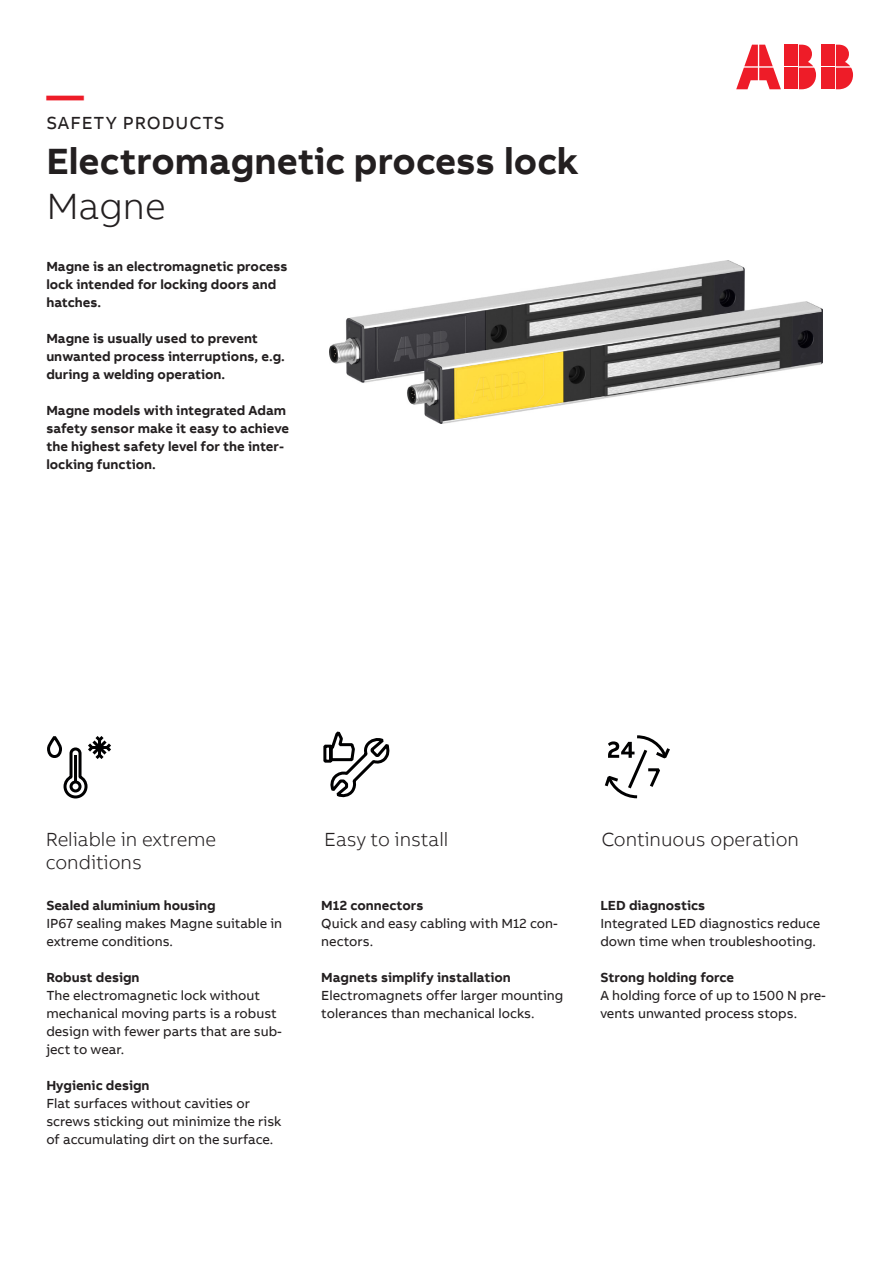
<style>
.page{position:relative;width:893px;height:1263px;background:#fff}
.page>*{position:absolute;margin:0;border:0;box-sizing:border-box;transform-origin:0 0}
.jHeadline_L_25pt_30p{font:700 37.5px "AB Bvoice";color:#231f20}
.jSubheadline_L_25pt{font:300 37.5px "AB Bvoice";color:#231f20}
.jHeadline_L_25pt_30p-2{font:700 37.5px "AB Bvoice";color:#ee1c28}
.jSubheadline_S_13pt{font:300 19.5px/23.4px "AB Bvoice";color:#231f20}
.jHeadline_L_25pt_30p-3{font:18px "AB Bvoice";letter-spacing:.05em;color:#231f20}
.t1{font:13.5px/18px "AB Bvoice";color:#231f20}
.t2{font:700 13.5px/18px "AB Bvoice";color:#231f20}
</style>
<div class="page">
<svg style="left:47px;top:736px;width:64px;height:63px"></svg>
<img style="left:329px;top:260px;width:494px;height:164px">
<svg style="left:323px;top:731px;width:66px;height:66px"></svg>
<svg style="left:604px;top:735px;width:66px;height:64px"></svg>
<div style="left:821px;top:45px;width:13px;height:21px;background:#ee1c28"></div>
<div style="left:821px;top:68px;width:13px;height:21px;background:#ee1c28"></div>
<svg style="left:836px;top:45px;width:17px;height:44px"></svg>
<svg style="left:736px;top:45px;width:45px;height:44px"></svg>
<div style="left:784px;top:45px;width:13px;height:21px;background:#ee1c28"></div>
<div style="left:784px;top:68px;width:13px;height:21px;background:#ee1c28"></div>
<svg style="left:799px;top:45px;width:17px;height:44px"></svg>
<p class="jHeadline_L_25pt_30p-2" style="left:46px;top:71px;width:39px">—</p>
<p class="jHeadline_L_25pt_30p-3" style="left:46px;top:112px;width:180px">SAFETY PRODUCTS</p>
<p class="jHeadline_L_25pt_30p" style="left:46px;top:138px;width:534px">Electromagnetic process lock</p>
<p class="jSubheadline_L_25pt" style="left:46px;top:185px;width:121px">Magne</p>
<p class="t2" style="left:46px;top:257px;width:243px">Magne is an electromagnetic process lock intended for locking doors and hatches.</p>
<p class="t2" style="left:46px;top:329px;width:240px">Magne is usually used to prevent unwanted process interruptions, e.g. during a welding operation.</p>
<p class="t2" style="left:46px;top:401px;width:244px">Magne models with integrated Adam safety sensor make it easy to achieve the highest safety level for the inter&shy;locking function.</p>
<p class="jSubheadline_S_13pt" style="left:324px;top:827px;width:126px">Easy to install</p>
<p class="jSubheadline_S_13pt" style="left:46px;top:827px;width:172px">Reliable in extreme conditions</p>
<p class="jSubheadline_S_13pt" style="left:601px;top:827px;width:199px">Continuous operation</p>
<p class="t2" style="left:321px;top:896px;width:104px">M12 connectors</p>
<p class="t1" style="left:321px;top:914px;width:238px">Quick and easy cabling with M12 con&shy;nectors.</p>
<p class="t2" style="left:321px;top:968px;width:191px">Magnets simplify installation</p>
<p class="t1" style="left:321px;top:986px;width:244px">Electromagnets offer larger mounting tolerances than mechanical locks.</p>
<p class="t2" style="left:46px;top:896px;width:171px">Sealed aluminium housing</p>
<p class="t1" style="left:46px;top:914px;width:237px">IP67 sealing makes Magne suitable in extreme conditions.</p>
<p class="t2" style="left:46px;top:968px;width:95px">Robust design</p>
<p class="t1" style="left:46px;top:986px;width:237px">The electromagnetic lock without mechanical moving parts is a robust design with fewer parts that are sub&shy;ject to wear.</p>
<p class="t2" style="left:46px;top:1076px;width:105px">Hygienic design</p>
<p class="t1" style="left:46px;top:1094px;width:237px">Flat surfaces without cavities or screws sticking out minimize the risk of accumulating dirt on the surface.</p>
<p class="t2" style="left:600px;top:896px;width:106px">LED diagnostics</p>
<p class="t1" style="left:600px;top:914px;width:222px">Integrated LED diagnostics reduce down time when troubleshooting.</p>
<p class="t2" style="left:600px;top:968px;width:135px">Strong holding force</p>
<p class="t1" style="left:600px;top:986px;width:227px">A holding force of up to 1500 N pre&shy;vents unwanted process stops.</p>
</div>
